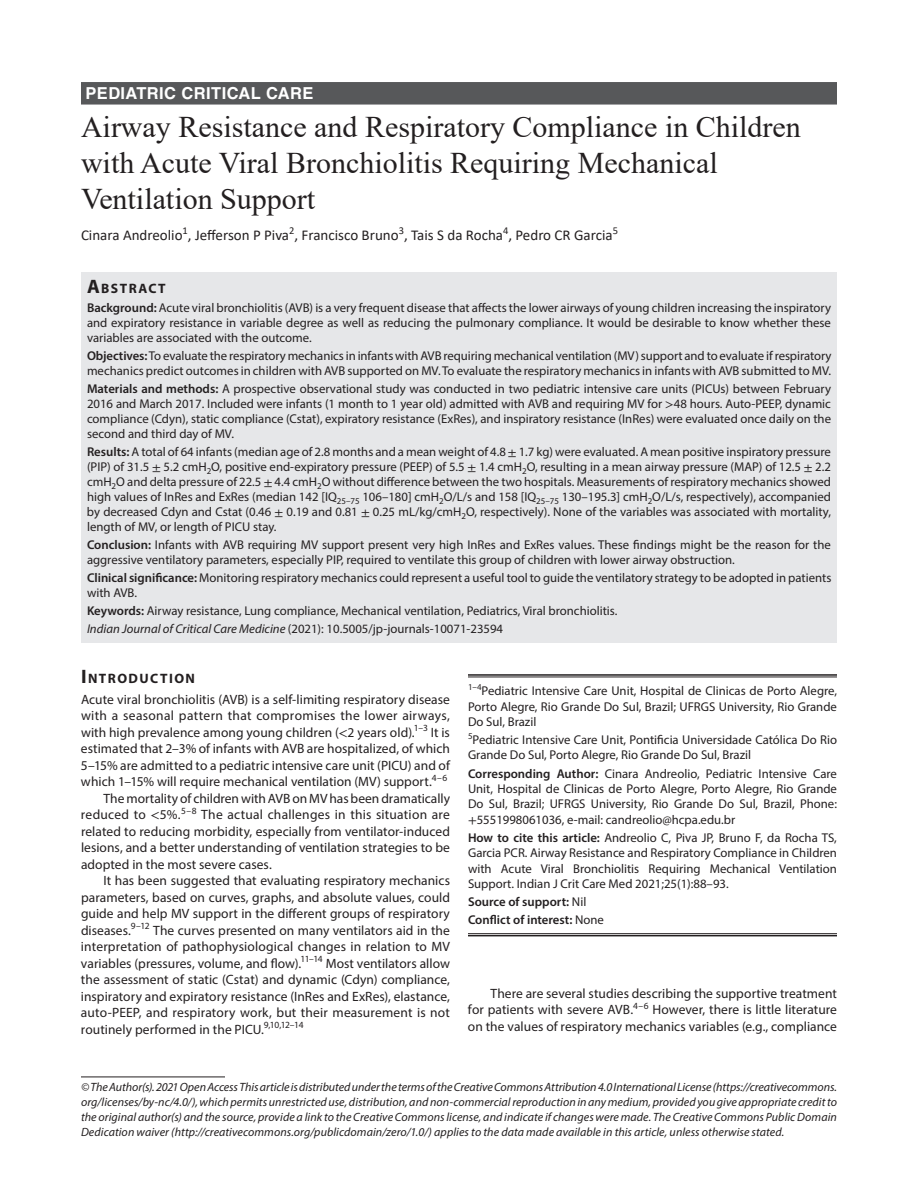
<style>
.page{position:relative;width:918px;height:1188px;background:#fff}
.page>*{position:absolute;margin:0;border:0;box-sizing:border-box;transform-origin:0 0}
.t1{font:30px/36px "Times New Roman";color:#231f20}
.t2{font:700 16.5px "Helvetica LT Std";letter-spacing:.025em;color:#fff}
.t3{font:15px "Calibri";color:#231f20}
.t4{font:700 13.65px "Myriad Pro";letter-spacing:.105em;color:#231f20}
.t5{font:13.5px/16.5px "Myriad Pro";letter-spacing:.005em;color:#231f20;text-align:justify}
.t6{font:13.5px "Myriad Pro";letter-spacing:.025em;color:#231f20}
.t7{font:12.75px/15px "Myriad Pro";color:#231f20;text-align:justify}
.t8{font:600 12.75px/18.3px "Myriad Pro";color:#231f20}
.t9{font:italic 12px/15px "Myriad Pro";letter-spacing:.005em;color:#231f20;text-align:justify}
.s1{font-size:19.5px}
.s2{font-weight:600}
.s3{font-family:"STIX"}
.s4{font-style:italic}
.s5{font-weight:400}
</style>
<div class="page">
<div style="left:81px;top:82px;width:756px;height:23px;background:#57585a"></div>
<div style="left:81px;top:272px;width:756px;height:26px;background:#e6e7e9"></div>
<div style="left:81px;top:297px;width:756px;height:54px;background:#e6e7e9"></div>
<div style="left:81px;top:345px;width:756px;height:39px;background:#e6e7e9"></div>
<div style="left:81px;top:378px;width:756px;height:69px;background:#e6e7e9"></div>
<div style="left:81px;top:441px;width:756px;height:99px;background:#e6e7e9"></div>
<div style="left:81px;top:534px;width:756px;height:39px;background:#e6e7e9"></div>
<div style="left:81px;top:567px;width:756px;height:39px;background:#e6e7e9"></div>
<div style="left:81px;top:600px;width:756px;height:24px;background:#e6e7e9"></div>
<div style="left:81px;top:618px;width:756px;height:24px;background:#e6e7e9"></div>
<hr style="left:468px;top:674px;width:369px;height:2px;background:#231f20">
<hr style="left:468px;top:677px;width:369px;height:1px;background:#231f20">
<hr style="left:468px;top:933px;width:369px;height:1px;background:#231f20">
<hr style="left:468px;top:935px;width:369px;height:1px;background:#231f20">
<hr style="left:81px;top:1077px;width:144px;height:1px;background:#231f20">
<p class="t2" style="left:86px;top:83px;width:230px">PEDIATRIC CRITICAL CARE</p>
<h1 class="t1" style="left:81px;top:108px;width:721px">Airway Resistance and Respiratory Compliance in Children with Acute Viral Bronchiolitis Requiring Mechanical<br>Ventilation Support</h1>
<p class="t3" style="left:81px;top:225px;width:539px">Cinara Andreolio<sup>1</sup>, Jefferson P Piva<sup>2</sup>, Francisco Bruno<sup>3</sup>, Tais S da Rocha<sup>4</sup>, Pedro CR Garcia<sup>5</sup></p>
<p class="t4" style="left:87px;top:279px;width:80px"><span class="s1">A</span>BSTRACT</p>
<p class="t7" style="left:87px;top:300px;width:746px"><span class="s2">Background:</span> Acute viral bronchiolitis (AVB) is a very frequent disease that affects the lower airways of young children increasing the inspiratory and expiratory resistance in variable degree as well as reducing the pulmonary compliance. It would be desirable to know whether these variables are associated with the outcome.</p>
<p class="t7" style="left:87px;top:348px;width:746px"><span class="s2">Objectives:</span> To evaluate the respiratory mechanics in infants with AVB requiring mechanical ventilation (MV) support and to evaluate if respiratory mechanics predict outcomes in children with AVB supported on MV. To evaluate the respiratory mechanics in infants with AVB submitted to MV.</p>
<p class="t7" style="left:87px;top:381px;width:746px"><span class="s2">Materials and methods:</span> A prospective observational study was conducted in two pediatric intensive care units (PICUs) between February 2016 and March 2017. Included were infants (1 month to 1 year old) admitted with AVB and requiring MV for <span class="s3">&gt;</span>48 hours. Auto-PEEP, dynamic compliance (Cdyn), static compliance (Cstat), expiratory resistance (ExRes), and inspiratory resistance (InRes) were evaluated once daily on the second and third day of MV.</p>
<p class="t7" style="left:87px;top:444px;width:746px"><span class="s2">Results:</span> A total of 64 infants (median age of 2.8 months and a mean weight of 4.8 <span class="s3">±</span> 1.7 kg) were evaluated. A mean positive inspiratory pressure (PIP) of 31.5 <span class="s3">±</span> 5.2 cmH<sub>2</sub>O, positive end-expiratory pressure (PEEP) of 5.5 <span class="s3">±</span> 1.4 cmH<sub>2</sub>O, resulting in a mean airway pressure (MAP) of 12.5 <span class="s3">±</span> 2.2 cmH<sub>2</sub>O and delta pressure of 22.5 <span class="s3">±</span> 4.4 cmH<sub>2</sub>O without difference between the two hospitals. Measurements of respiratory mechanics showed high values of InRes and ExRes (median 142 [IQ<sub>25–75</sub> 106–180] cmH<sub>2</sub>O/L/s and 158 [IQ<sub>25–75</sub> 130–195.3] cmH<sub>2</sub>O/L/s, respectively), accompanied by decreased Cdyn and Cstat (0.46 <span class="s3">±</span> 0.19 and 0.81 <span class="s3">±</span> 0.25 mL/kg/cmH<sub>2</sub>O, respectively). None of the variables was associated with mortality, length of MV, or length of PICU stay.</p>
<p class="t7" style="left:87px;top:537px;width:746px"><span class="s2">Conclusion:</span> Infants with AVB requiring MV support present very high InRes and ExRes values. These findings might be the reason for the aggressive ventilatory parameters, especially PIP, required to ventilate this group of children with lower airway obstruction.</p>
<p class="t7" style="left:87px;top:570px;width:746px"><span class="s2">Clinical significance:</span> Monitoring respiratory mechanics could represent a useful tool to guide the ventilatory strategy to be adopted in patients with AVB.</p>
<p class="t7" style="left:87px;top:602px;width:532px;line-height:18px"><span class="s2">Keywords:</span> Airway resistance, Lung compliance, Mechanical ventilation, Pediatrics, Viral bronchiolitis.<br><span class="s4">Indian Journal of Critical Care Medicine</span> (2021): 10.5005/jp-journals-10071-23594</p>
<p class="t4" style="left:81px;top:669px;width:116px"><span class="s1">I</span>NTRODUCTION</p>
<p class="t5" style="left:81px;top:691px;width:371px">Acute viral bronchiolitis (AVB) is a self-limiting respiratory disease</p>
<p class="t6" style="left:81px;top:707px;width:370px">with a seasonal pattern that compromises the lower airways,</p>
<p class="t5" style="left:81px;top:724px;width:371px">with high prevalence among young children (<span class="s3">&lt;</span>2 years old).<sup>1–3</sup> It is</p>
<p class="t5" style="left:81px;top:740px;width:370px">estimated that 2–3% of infants with AVB are hospitalized, of which</p>
<p class="t5" style="left:81px;top:757px;width:370px">5–15% are admitted to a pediatric intensive care unit (PICU) and of</p>
<p class="t5" style="left:81px;top:773px;width:368px">which 1–15% will require mechanical ventilation (MV) support.<sup>4–6</sup></p>
<p class="t5" style="left:104px;top:790px;width:348px">The mortality of children with AVB on MV has been dramatically</p>
<p class="t5" style="left:81px;top:806px;width:371px">reduced to <span class="s3">&lt;</span>5%.<sup>5–8</sup> The actual challenges in this situation are</p>
<p class="t5" style="left:81px;top:823px;width:371px">related to reducing morbidity, especially from ventilator-induced</p>
<p class="t5" style="left:81px;top:839px;width:371px">lesions, and a better understanding of ventilation strategies to be</p>
<p class="t5" style="left:81px;top:856px;width:192px">adopted in the most severe cases.</p>
<p class="t5" style="left:104px;top:872px;width:348px">It has been suggested that evaluating respiratory mechanics</p>
<p class="t5" style="left:81px;top:889px;width:371px">parameters, based on curves, graphs, and absolute values, could</p>
<p class="t5" style="left:81px;top:905px;width:370px">guide and help MV support in the different groups of respiratory</p>
<p class="t5" style="left:81px;top:922px;width:370px">diseases.<sup>9–12</sup> The curves presented on many ventilators aid in the</p>
<p class="t5" style="left:81px;top:938px;width:371px">interpretation of pathophysiological changes in relation to MV</p>
<p class="t5" style="left:81px;top:955px;width:370px">variables (pressures, volume, and flow).<sup>11–14</sup> Most ventilators allow</p>
<p class="t5" style="left:81px;top:971px;width:370px">the assessment of static (Cstat) and dynamic (Cdyn) compliance,</p>
<p class="t5" style="left:81px;top:988px;width:371px">inspiratory and expiratory resistance (InRes and ExRes), elastance,</p>
<p class="t5" style="left:81px;top:1004px;width:370px">auto-PEEP, and respiratory work, but their measurement is not</p>
<p class="t5" style="left:81px;top:1021px;width:224px">routinely performed in the PICU.<sup>9,10,12–14</sup></p>
<p class="t7" style="left:468px;top:683px;width:371px"><sup>1–4</sup>Pediatric Intensive Care Unit, Hospital de Clinicas de Porto Alegre, Porto Alegre, Rio Grande Do Sul, Brazil; UFRGS University, Rio Grande Do Sul, Brazil</p>
<p class="t7" style="left:468px;top:732px;width:371px"><sup>5</sup>Pediatric Intensive Care Unit, Pontificia Universidade Católica Do Rio<br>Grande Do Sul, Porto Alegre, Rio Grande Do Sul, Brazil</p>
<p class="t7" style="left:468px;top:766px;width:371px"><span class="s2">Corresponding Author:</span> Cinara Andreolio, Pediatric Intensive Care Unit, Hospital de Clinicas de Porto Alegre, Porto Alegre, Rio Grande Do Sul, Brazil; UFRGS University, Rio Grande Do Sul, Brazil, Phone: <span class="s3">+</span>5551998061036, e-mail: candreolio@hcpa.edu.br</p>
<p class="t7" style="left:468px;top:830px;width:371px"><span class="s2">How to cite this article:</span> Andreolio C, Piva JP, Bruno F, da Rocha TS, Garcia PCR. Airway Resistance and Respiratory Compliance in Children with Acute Viral Bronchiolitis Requiring Mechanical Ventilation Support. Indian J Crit Care Med 2021;25(1):88–93.</p>
<p class="t8" style="left:468px;top:892px;width:137px">Source of support: <span class="s5">Nil<br></span>Conflict of interest: <span class="s5">None</span></p>
<p class="t5" style="left:468px;top:985px;width:371px;text-indent:23px">There are several studies describing the supportive treatment for patients with severe AVB.<sup>4–6</sup> However, there is little literature on the values of respiratory mechanics variables (e.g., compliance</p>
<p class="t9" style="left:81px;top:1079px;width:758px">© The Author(s). 2021 Open Access This article is distributed under the terms of the Creative Commons Attribution 4.0 International License (https://creativecommons. org/licenses/by-nc/4.0/), which permits unrestricted use, distribution, and non-commercial reproduction in any medium, provided you give appropriate credit to the original author(s) and the source, provide a link to the Creative Commons license, and indicate if changes were made. The Creative Commons Public Domain Dedication waiver (http://creativecommons.org/publicdomain/zero/1.0/) applies to the data made available in this article, unless otherwise stated.</p>
</div>
